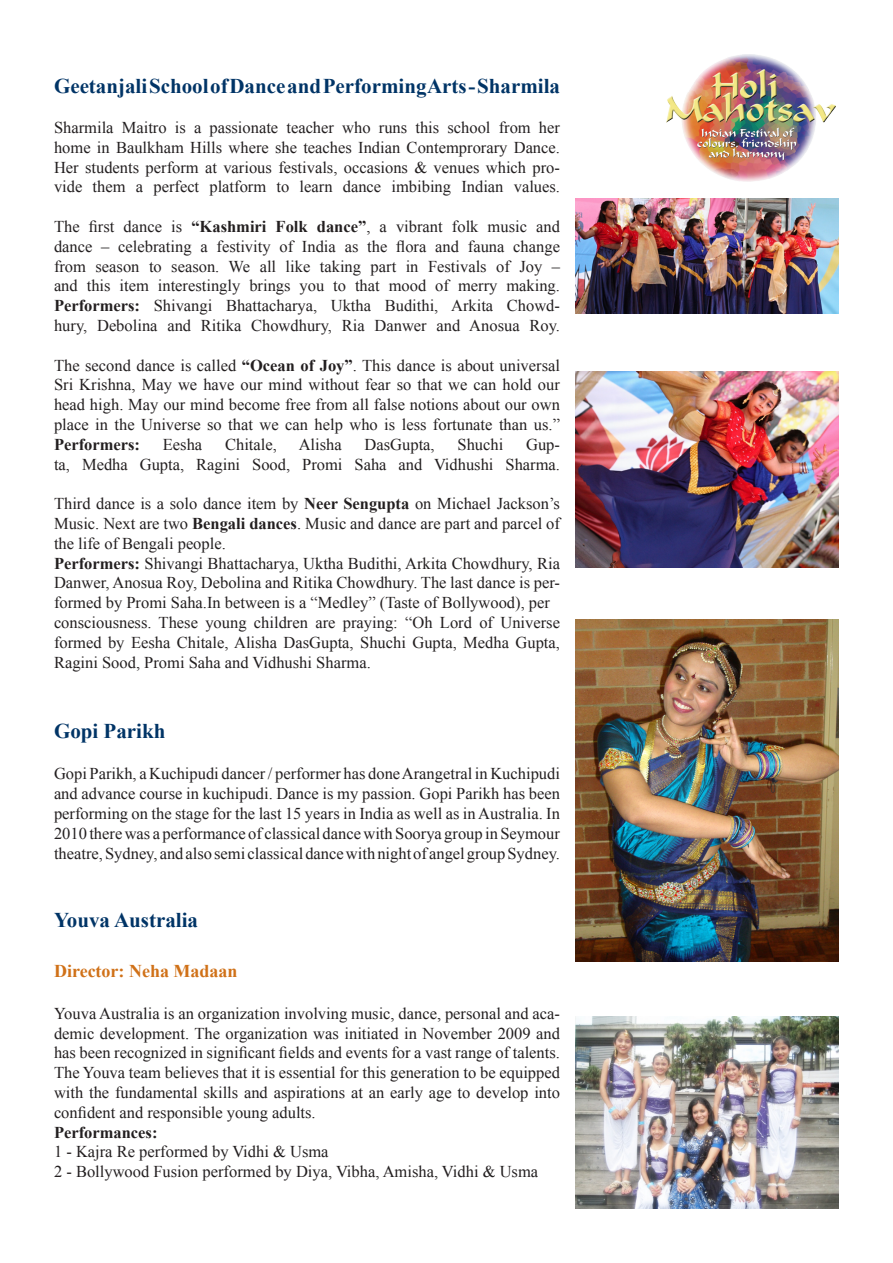
<style>
.page{position:relative;width:893px;height:1263px;background:#fff}
.page>*{position:absolute;margin:0;border:0;box-sizing:border-box;transform-origin:0 0}
.t1{font:700 21px "Times New Roman";color:#003466}
.t2{font:700 18px "Times New Roman";color:#d07118}
.t3{font:16.5px/19.8px "Times New Roman";color:#231f20;text-align:justify}
.t4{font:700 16.5px "Times New Roman";color:#231f20}
.s1{font-weight:700}
</style>
<div class="page">
<img style="left:666px;top:54px;width:170px;height:128px">
<img style="left:575px;top:1017px;width:264px;height:192px">
<img style="left:575px;top:619px;width:264px;height:342px">
<img style="left:575px;top:199px;width:264px;height:115px">
<img style="left:575px;top:372px;width:264px;height:195px">
<p class="t1" style="left:54px;top:72px;width:508px">Geetanjali School of Dance and Performing Arts - Sharmila</p>
<p class="t3" style="left:54px;top:117px;width:507px">Sharmila Maitro is a passionate teacher who runs this school from her home in Baulkham Hills where she teaches Indian Contemprorary Dance.<br>Her students perform at various festivals, occasions &amp; venues which pro&shy;vide them a perfect platform to learn dance imbibing Indian values.</p>
<p class="t3" style="left:54px;top:216px;width:508px">The first dance is <span class="s1">“Kashmiri Folk dance”</span>, a vibrant folk music and dance – celebrating a festivity of India as the flora and fauna change from season to season. We all like taking part in Festivals of Joy – and this item interestingly brings you to that mood of merry making.</p>
<p class="t3" style="left:54px;top:296px;width:507px"><span class="s1">Performers:</span> Shivangi Bhattacharya, Uktha Budithi, Arkita Chowd&shy;hury, Debolina and Ritika Chowdhury, Ria Danwer and Anosua Roy.</p>
<p class="t3" style="left:54px;top:355px;width:507px">The second dance is called <span class="s1">“Ocean of Joy”</span>. This dance is about universal Sri Krishna, May we have our mind without fear so that we can hold our head high. May our mind become free from all false notions about our own place in the Universe so that we can help who is less fortunate than us.”</p>
<p class="t4" style="left:54px;top:433px;width:88px">Performers:</p>
<p class="t3" style="left:163px;top:434px;width:41px">Eesha</p>
<p class="t3" style="left:225px;top:434px;width:53px">Chitale,</p>
<p class="t3" style="left:299px;top:434px;width:45px">Alisha</p>
<p class="t3" style="left:365px;top:434px;width:72px">DasGupta,</p>
<p class="t3" style="left:457px;top:434px;width:47px">Shuchi</p>
<p class="t3" style="left:54px;top:434px;width:508px;text-align:right">Gup-<br>ta, Medha Gupta, Ragini Sood, Promi Saha and Vidhushi Sharma.</p>
<p class="t3" style="left:54px;top:494px;width:507px">Third dance is a solo dance item by <span class="s1">Neer Sengupta</span> on Michael Jackson’s Music. Next are two <span class="s1">Bengali dances</span>. Music and dance are part and parcel of the life of Bengali people.</p>
<p class="t3" style="left:54px;top:553px;width:507px"><span class="s1">Performers:</span> Shivangi Bhattacharya, Uktha Budithi, Arkita Chowdhury, Ria Danwer, Anosua Roy, Debolina and Ritika Chowdhury. The last dance is per&shy;formed by Promi Saha.In between is a “Medley” (Taste of Bollywood), per</p>
<p class="t3" style="left:54px;top:612px;width:507px">consciousness. These young children are praying: “Oh Lord of Universe formed by Eesha Chitale, Alisha DasGupta, Shuchi Gupta, Medha Gupta, Ragini Sood, Promi Saha and Vidhushi Sharma.</p>
<p class="t1" style="left:54px;top:716px;width:113px">Gopi Parikh</p>
<p class="t3" style="left:54px;top:764px;width:508px">Gopi Parikh, a Kuchipudi dancer / performer has done Arangetral in Kuchipudi and advance course in kuchipudi. Dance is my passion. Gopi Parikh has been performing on the stage for the last 15 years in India as well as in Australia. In 2010 there was a performance of classical dance with Soorya group in Seymour theatre, Sydney, and also semi classical dance with night of angel group Sydney.</p>
<p class="t1" style="left:54px;top:905px;width:146px">Youva Australia</p>
<p class="t2" style="left:54px;top:959px;width:185px">Director: Neha Madaan</p>
<p class="t3" style="left:54px;top:1003px;width:507px">Youva Australia is an organization involving music, dance, personal and aca&shy;demic development. The organization was initiated in November 2009 and has been recognized in significant fields and events for a vast range of talents.<br>The Youva team believes that it is essential for this generation to be equipped with the fundamental skills and aspirations at an early age to develop into confident and responsible young adults.</p>
<p class="t4" style="left:54px;top:1120px;width:105px">Performances:</p>
<p class="t3" style="left:54px;top:1142px;width:276px">1 - Kajra Re performed by Vidhi &amp; Usma</p>
<p class="t3" style="left:54px;top:1161px;width:486px">2 - Bollywood Fusion performed by Diya, Vibha, Amisha, Vidhi &amp; Usma</p>
</div>
